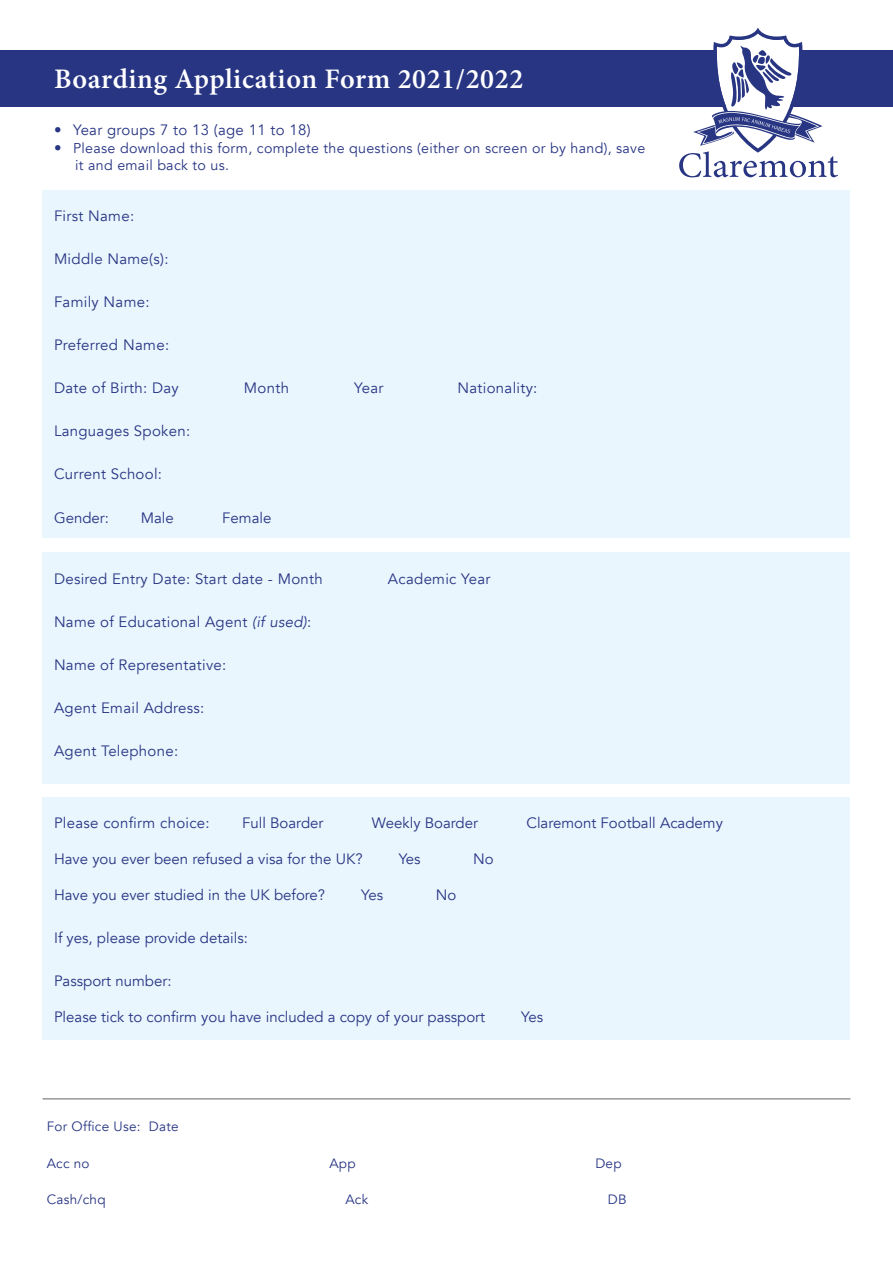
<style>
.page{position:relative;width:893px;height:1263px;background:#fff}
.page>*{position:absolute;margin:0;border:0;box-sizing:border-box;transform-origin:0 0}
.t1{font:600 28.35px "Minion Pro";letter-spacing:.02em;color:#fff}
.t2{font:15px "Avenir";letter-spacing:.02em;color:#283583}
.t3{font:15px "Avenir";color:#283583}
.t4{font:14.25px/17.1px "Avenir";letter-spacing:.02em;color:#283583}
.t5{font:13.5px "Avenir";letter-spacing:.02em;color:#283583}
.s1{font-size:15px}
.s2{font-style:italic}
</style>
<div class="page">
<div style="left:43px;top:191px;width:807px;height:347px;background:#eaf6fe"></div>
<div style="left:43px;top:552px;width:807px;height:232px;background:#eaf6fe"></div>
<div style="left:43px;top:797px;width:807px;height:243px;background:#eaf6fe"></div>
<div style="left:0;top:50px;width:893px;height:56px;background:#283583"></div>
<svg style="left:679px;top:28px;width:159px;height:149px"></svg>
<hr style="left:43px;top:1098px;width:807px;height:1px;background:#000">
<h1 class="t1" style="left:54px;top:59px;width:471px">Boarding Application Form 2021/2022</h1>
<p class="t2" style="left:54px;top:121px;width:258px">• Year groups 7 to 13 (age 11 to 18)</p>
<p class="t4" style="left:75px;top:140px;width:571px;text-indent:-21px"><span class="s1">•</span> Please download this form, complete the questions (either on screen or by hand), save it and email back to us.</p>
<p class="t2" style="left:54px;top:207px;width:82px">First Name:</p>
<p class="t2" style="left:54px;top:250px;width:116px">Middle Name(s):</p>
<p class="t2" style="left:54px;top:293px;width:97px">Family Name:</p>
<p class="t2" style="left:54px;top:336px;width:117px">Preferred Name:</p>
<p class="t2" style="left:54px;top:379px;width:126px">Date of Birth: Day</p>
<p class="t2" style="left:244px;top:379px;width:47px">Month</p>
<p class="t2" style="left:354px;top:379px;width:31px">Year</p>
<p class="t2" style="left:457px;top:379px;width:81px">Nationality:</p>
<p class="t2" style="left:54px;top:422px;width:138px">Languages Spoken:</p>
<p class="t2" style="left:54px;top:465px;width:110px">Current School:</p>
<p class="t2" style="left:54px;top:509px;width:57px">Gender:</p>
<p class="t2" style="left:141px;top:509px;width:35px">Male</p>
<p class="t2" style="left:222px;top:509px;width:51px">Female</p>
<p class="t2" style="left:54px;top:570px;width:270px">Desired Entry Date: Start date - Month</p>
<p class="t2" style="left:388px;top:570px;width:104px">Academic Year</p>
<p class="t2" style="left:54px;top:613px;width:259px">Name of Educational Agent <span class="s2">(if used)</span>:</p>
<p class="t2" style="left:54px;top:656px;width:174px">Name of Representative:</p>
<p class="t2" style="left:54px;top:699px;width:152px">Agent Email Address:</p>
<p class="t2" style="left:54px;top:742px;width:126px">Agent Telephone:</p>
<p class="t2" style="left:54px;top:814px;width:157px">Please confirm choice:</p>
<p class="t3" style="left:242px;top:814px;width:83px">Full Boarder</p>
<p class="t3" style="left:372px;top:814px;width:108px">Weekly Boarder</p>
<p class="t3" style="left:526px;top:814px;width:198px">Claremont Football Academy</p>
<p class="t3" style="left:54px;top:850px;width:310px">Have you ever been refused a visa for the UK?</p>
<p class="t2" style="left:399px;top:850px;width:23px">Yes</p>
<p class="t2" style="left:473px;top:850px;width:22px">No</p>
<p class="t3" style="left:54px;top:886px;width:273px">Have you ever studied in the UK before?</p>
<p class="t2" style="left:361px;top:886px;width:23px">Yes</p>
<p class="t2" style="left:436px;top:886px;width:22px">No</p>
<p class="t3" style="left:54px;top:929px;width:195px">If yes, please provide details:</p>
<p class="t3" style="left:54px;top:972px;width:119px">Passport number:</p>
<p class="t3" style="left:54px;top:1008px;width:433px">Please tick to confirm you have included a copy of your passport</p>
<p class="t2" style="left:521px;top:1008px;width:23px">Yes</p>
<p class="t5" style="left:47px;top:1118px;width:133px">For Office Use: Date</p>
<p class="t5" style="left:47px;top:1155px;width:44px">Acc no</p>
<p class="t5" style="left:329px;top:1155px;width:28px">App</p>
<p class="t5" style="left:595px;top:1155px;width:28px">Dep</p>
<p class="t5" style="left:47px;top:1192px;width:60px">Cash/chq</p>
<p class="t5" style="left:345px;top:1192px;width:24px">Ack</p>
<p class="t5" style="left:608px;top:1192px;width:20px">DB</p>
</div>
